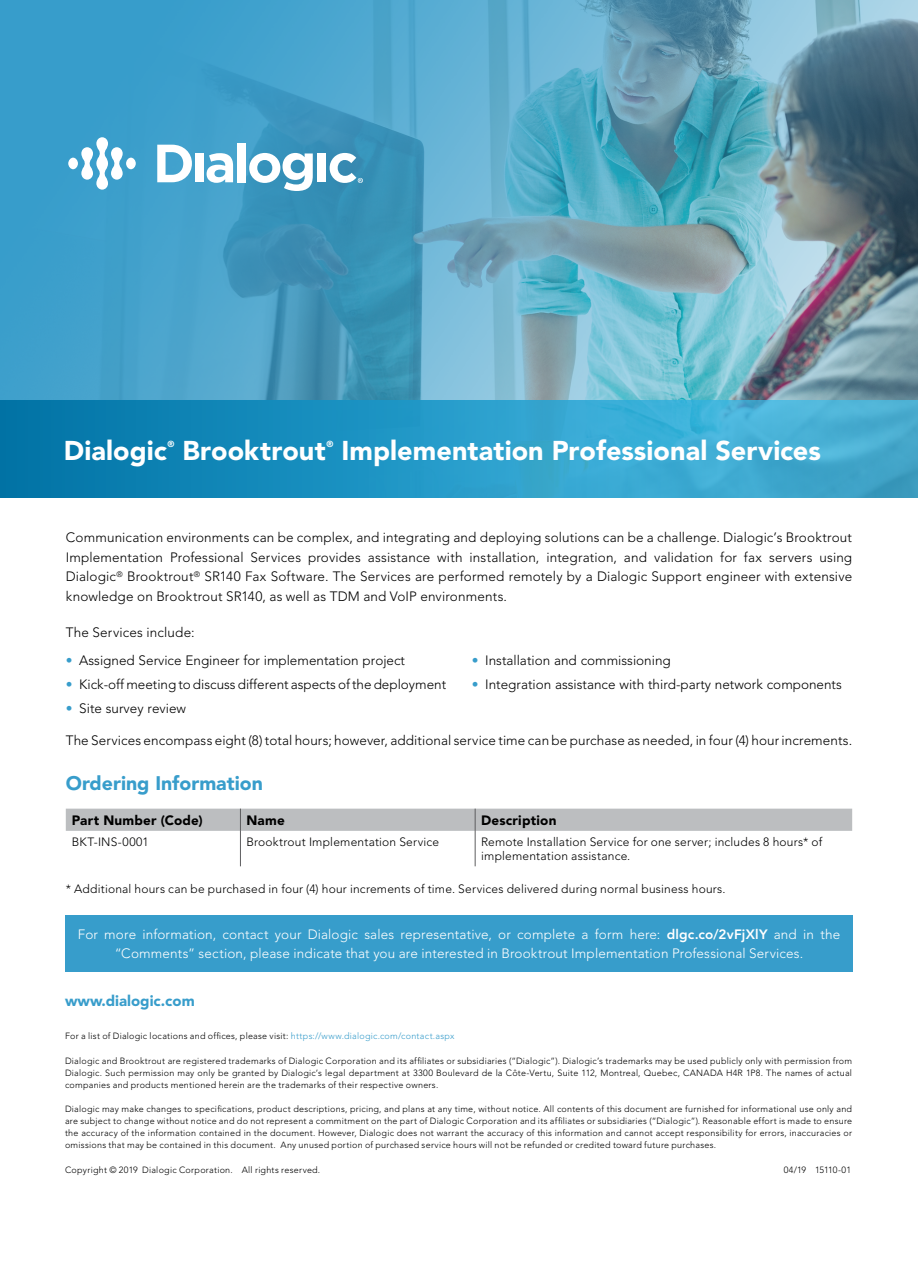
<style>
.page{position:relative;width:918px;height:1263px;background:#fff}
.page>*{position:absolute;margin:0;border:0;box-sizing:border-box;transform-origin:0 0}
.t1{font:900 27px "Avenir LT Std";color:#fff}
.t2{font:900 19.5px "Avenir LT Std";color:#389dcb}
.t3{font:900 15px "Avenir LT Std";color:#389dcb}
.t4{font:300 13.5px/19.5px "Avenir LT Std";color:#000;text-align:justify}
.t5{font:300 13.5px/19.5px "Avenir LT Std";letter-spacing:.01em;color:#fff;text-align:center}
.t6{font:900 13.5px "Avenir LT Std";letter-spacing:.015em;color:#000}
.t7{font:300 12px/14.4px "Avenir LT Std";letter-spacing:.015em;color:#000}
.t8{font:300 9px/12px "Avenir LT Std";letter-spacing:.025em;color:#000;text-align:justify}
.t9{font:300 9px "Avenir LT Std";letter-spacing:-.025em;color:#000}
.t10{font:900 8.7px "Avenir LT Std";color:#fff}
.s1{font-weight:900;color:#389dcb}
.s2{font-weight:800}
.s3{color:#389dcb}
</style>
<div class="page">
<img style="left:0;top:0;width:918px;height:401px">
<svg style="left:0;top:401px;width:918px;height:97px;background:#2798c4"></svg>
<svg style="left:157px;top:145px;width:35px;height:37px"></svg>
<div style="left:195px;top:153px;width:9px;height:29px;background:#fff"></div>
<svg style="left:207px;top:153px;width:26px;height:30px"></svg>
<div style="left:238px;top:143px;width:8px;height:39px;background:#fff"></div>
<svg style="left:249px;top:153px;width:64px;height:38px"></svg>
<div style="left:318px;top:153px;width:8px;height:29px;background:#fff"></div>
<div style="left:126px;top:158px;width:10px;height:11px;background:#fff;border-radius:50%"></div>
<div style="left:68px;top:158px;width:10px;height:11px;background:#fff;border-radius:50%"></div>
<svg style="left:81px;top:137px;width:42px;height:53px"></svg>
<svg style="left:330px;top:153px;width:33px;height:30px"></svg>
<div style="left:66px;top:809px;width:786px;height:22px;background:#bcbec0"></div>
<hr style="left:240px;top:831px;width:1px;height:35px;background:#5d5d5f">
<hr style="left:475px;top:831px;width:1px;height:35px;background:#5d5d5f">
<div style="left:65px;top:915px;width:788px;height:57px;background:#379dcb"></div>
<h1 class="t1" style="left:64px;top:434px;width:105px">Dialogic</h1>
<p class="t10" style="left:167px;top:439px;width:8px">®</p>
<h1 class="t1" style="left:182px;top:434px;width:145px">Brooktrout</h1>
<p class="t10" style="left:327px;top:439px;width:8px">®</p>
<h1 class="t1" style="left:342px;top:434px;width:481px">Implementation Professional Services</h1>
<p class="t4" style="left:66px;top:528px;width:788px">Communication environments can be complex, and integrating and deploying solutions can be a challenge. Dialogic’s Brooktrout Implementation Professional Services provides assistance with installation, integration, and validation for fax servers using Dialogic<sup>®</sup> Brooktrout<sup>®</sup> SR140 Fax Software. The Services are performed remotely by a Dialogic Support engineer with extensive knowledge on Brooktrout SR140, as well as TDM and VoIP environments.</p>
<h3 class="t4" style="left:66px;top:623px;width:130px">The Services include:</h3>
<h3 class="t4" style="left:66px;top:651px;width:341px"><span class="s1">•</span> Assigned Service Engineer for implementation project</h3>
<h3 class="t4" style="left:66px;top:675px;width:382px"><span class="s1">•</span> Kick-off meeting to discuss different aspects of the deployment</h3>
<h3 class="t4" style="left:66px;top:698px;width:122px"><span class="s1">•</span> Site survey review</h3>
<h3 class="t4" style="left:472px;top:651px;width:201px"><span class="s1">•</span> Installation and commissioning</h3>
<h3 class="t4" style="left:472px;top:675px;width:372px"><span class="s1">•</span> Integration assistance with third-party network components</h3>
<h3 class="t4" style="left:66px;top:731px;width:788px">The Services encompass eight (8) total hours; however, additional service time can be purchase as needed, in four (4) hour increments.</h3>
<h2 class="t2" style="left:66px;top:771px;width:199px">Ordering Information</h2>
<h3 class="t6" style="left:72px;top:812px;width:133px">Part Number (Code)</h3>
<h3 class="t6" style="left:246px;top:812px;width:40px">Name</h3>
<h3 class="t6" style="left:481px;top:812px;width:77px">Description</h3>
<h3 class="t7" style="left:72px;top:835px;width:78px">BKT-INS-0001</h3>
<h3 class="t7" style="left:246px;top:835px;width:194px">Brooktrout Implementation Service</h3>
<h3 class="t7" style="left:481px;top:835px;width:343px">Remote Installation Service for one server; includes 8 hours* of implementation assistance.</h3>
<h3 class="t7" style="left:66px;top:881px;width:661px">* Additional hours can be purchased in four (4) hour increments of time. Services delivered during normal business hours.</h3>
<p class="t5" style="left:78px;top:924px;width:764px">For more information, contact your Dialogic sales representative, or complete a form here: <span class="s2">dlgc.co/2vFjXlY</span> and in the “Comments” section, please indicate that you are interested in Brooktrout Implementation Professional Services.</p>
<h3 class="t3" style="left:65px;top:991px;width:131px">www.dialogic.com</h3>
<p class="t8" style="left:65px;top:1030px;width:391px">For a list of Dialogic locations and offices, please visit: <span class="s3">https://www.dialogic.com/contact.aspx</span></p>
<p class="t8" style="left:65px;top:1054px;width:789px">Dialogic and Brooktrout are registered trademarks of Dialogic Corporation and its affiliates or subsidiaries (“Dialogic”). Dialogic’s trademarks may be used publicly only with permission from Dialogic. Such permission may only be granted by Dialogic’s legal department at 3300 Boulevard de la Côte-Vertu, Suite 112, Montreal, Quebec, CANADA H4R 1P8. The names of actual companies and products mentioned herein are the trademarks of their respective owners.</p>
<p class="t8" style="left:65px;top:1103px;width:789px">Dialogic may make changes to specifications, product descriptions, pricing, and plans at any time, without notice. All contents of this document are furnished for informational use only and are subject to change without notice and do not represent a commitment on the part of Dialogic Corporation and its affiliates or subsidiaries (“Dialogic”). Reasonable effort is made to ensure the accuracy of the information contained in the document. However, Dialogic does not warrant the accuracy of this information and cannot accept responsibility for errors, inaccuracies or omissions that may be contained in this document. Any unused portion of purchased service hours will not be refunded or credited toward future purchases.</p>
<p class="t8" style="left:65px;top:1164px;width:257px">Copyright © 2019 Dialogic Corporation. All rights reserved.</p>
<p class="t9" style="left:784px;top:1165px;width:69px">04/19 15110-01</p>
</div>
